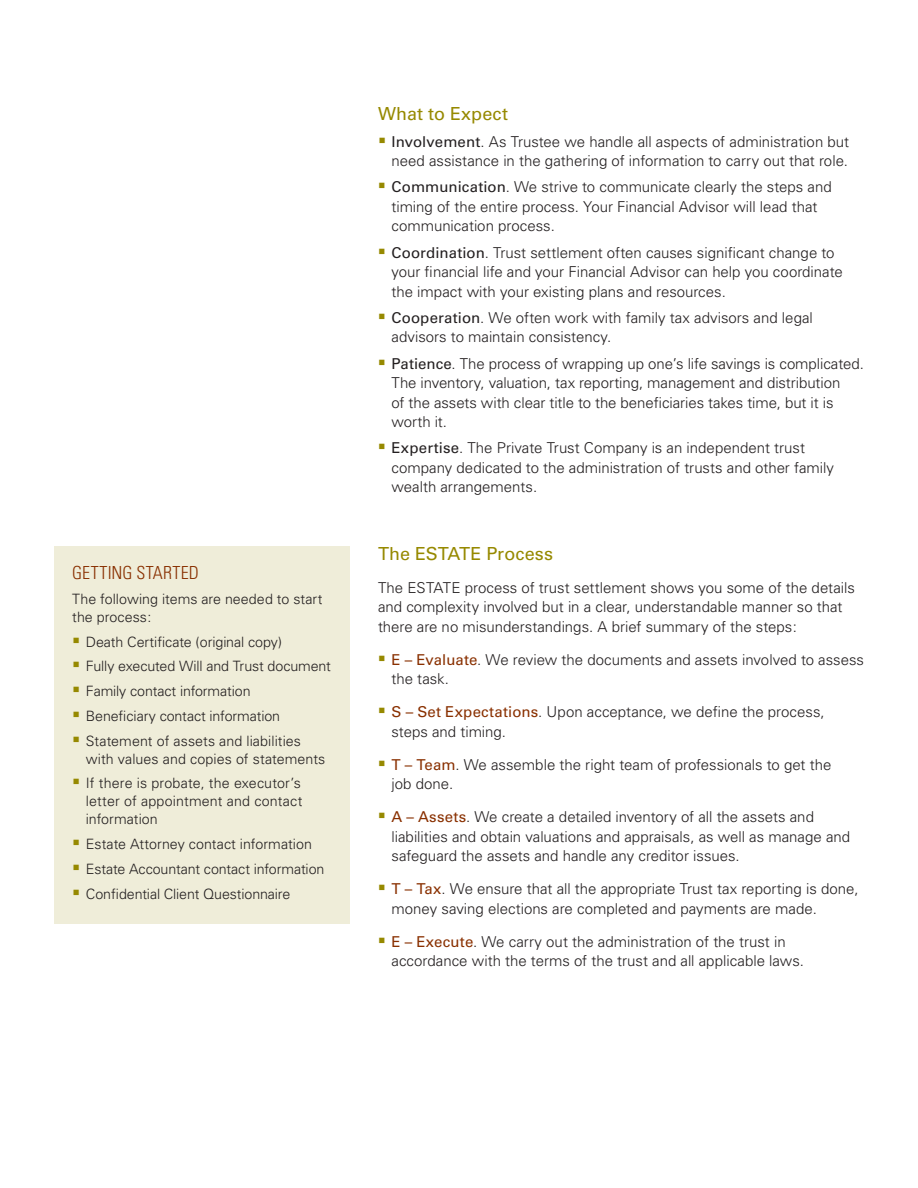
<style>
.page{position:relative;width:918px;height:1188px;background:#fff}
.page>*{position:absolute;margin:0;border:0;box-sizing:border-box;transform-origin:0 0}
.t1{font:18px "Univers";letter-spacing:.005em;color:#968900}
.t2{font:300 condensed 18px "Univers";letter-spacing:.01em;color:#893001}
.t3{font:300 15px/19.5px "Univers";color:#231f20}
.t4{font:300 14.25px/24.8px "Univers";color:#231f20}
.s1{font-weight:400}
.s2{font-weight:400;color:#893001}
</style>
<div class="page">
<div style="left:54px;top:546px;width:296px;height:377px;background:#efedd9"></div>
<p class="t2" style="left:72px;top:562px;width:28px">GETTING</p>
<p class="t2" style="left:136px;top:562px;width:19px">START</p>
<p class="t2" style="left:181px;top:562px;width:17px">ED</p>
<p class="t4" style="left:72px;top:590px;width:252px;line-height:18px">The following items are needed to start the process:</p>
<p class="t4" style="left:86px;top:629px;width:247px">Death Certificate (original copy)<br>Fully executed Will and Trust document Family contact information<br>Beneficiary contact information Statement of assets and liabilities</p>
<p class="t4" style="left:86px;top:746px;width:241px">with values and copies of statements<br>If there is probate, the executor’s</p>
<p class="t4" style="left:86px;top:792px;width:218px;line-height:18px">letter of appointment and contact information</p>
<p class="t4" style="left:86px;top:832px;width:240px">Estate Attorney contact information<br>Estate Accountant contact information<br>Confidential Client Questionnaire</p>
<p class="t1" style="left:378px;top:103px;width:132px">What to Expect</p>
<p class="t3" style="left:392px;top:131px;width:459px"><span class="s1">Involvement</span>. As Trustee we handle all aspects of administration but need assistance in the gathering of information to carry out that role.</p>
<p class="t3" style="left:392px;top:177px;width:442px"><span class="s1">Communication</span>. We strive to communicate clearly the steps and timing of the entire process. Your Financial Advisor will lead that communication process.</p>
<p class="t3" style="left:392px;top:242px;width:453px"><span class="s1">Coordination</span>. Trust settlement often causes significant change to your financial life and your Financial Advisor can help you coordinate the impact with your existing plans and resources.</p>
<p class="t3" style="left:392px;top:308px;width:423px"><span class="s1">Cooperation</span>. We often work with family tax advisors and legal advisors to maintain consistency.</p>
<p class="t3" style="left:392px;top:353px;width:474px"><span class="s1">Patience</span>. The process of wrapping up one’s life savings is complicated.<br>The inventory, valuation, tax reporting, management and distribution<br>of the assets with clear title to the beneficiaries takes time, but it is worth it.</p>
<p class="t3" style="left:392px;top:438px;width:444px"><span class="s1">Expertise</span>. The Private Trust Company is an independent trust company dedicated to the administration of trusts and other family wealth arrangements.</p>
<p class="t1" style="left:378px;top:543px;width:177px">The ESTATE Process</p>
<p class="t3" style="left:378px;top:578px;width:478px">The ESTATE process of trust settlement shows you some of the details and complexity involved but in a clear, understandable manner so that there are no misunderstandings. A brief summary of the steps:</p>
<p class="t3" style="left:392px;top:650px;width:474px"><span class="s2">E – Evaluate</span>. We review the documents and assets involved to assess the task.</p>
<p class="t3" style="left:392px;top:702px;width:435px"><span class="s2">S – Set Expectations</span>. Upon acceptance, we define the process, steps and timing.</p>
<p class="t3" style="left:392px;top:755px;width:441px"><span class="s2">T – Team</span>. We assemble the right team of professionals to get the job done.</p>
<p class="t3" style="left:391px;top:807px;width:460px"><span class="s2">A – Assets</span>. We create a detailed inventory of all the assets and liabilities and obtain valuations and appraisals, as well as manage and safeguard the assets and handle any creditor issues.</p>
<p class="t3" style="left:391px;top:879px;width:469px"><span class="s2">T – Tax</span>. We ensure that all the appropriate Trust tax reporting is done, money saving elections are completed and payments are made.</p>
<p class="t3" style="left:391px;top:932px;width:414px"><span class="s2">E – Execute</span>. We carry out the administration of the trust in accordance with the terms of the trust and all applicable laws.</p>
</div>
